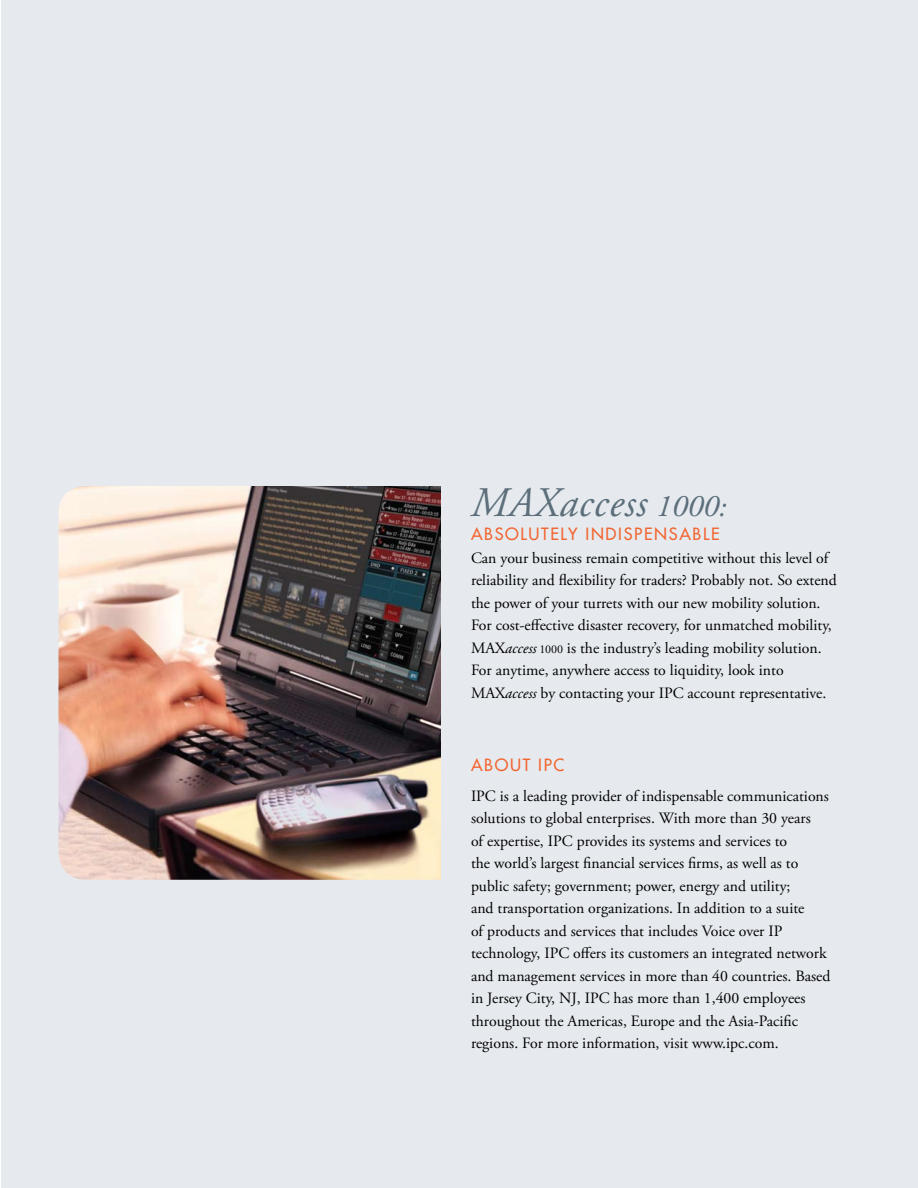
<style>
.page{position:relative;width:918px;height:1188px;background:#fff}
.page>*{position:absolute;margin:0;border:0;box-sizing:border-box;transform-origin:0 0}
.t1{font:italic 42px "Adobe Garamond Pro";letter-spacing:.02em;color:#5c6f7b}
.t2{font:16.5px "Futura";letter-spacing:.1em;color:#f26631}
.t3{font:15.75px/22.5px "Adobe Garamond Pro";color:#000}
.s1{font-size:31.5px}
.s2{font-style:italic}
.s3{font-size:12px}
</style>
<div class="page">
<div style="left:2px;top:0;width:916px;height:1188px;background:#e6eaee"></div>
<img style="left:58px;top:486px;width:383px;height:394px">
<h1 class="t1" style="left:471px;top:478px;width:257px">MAXaccess <span class="s1">1000:</span></h1>
<p class="t2" style="left:471px;top:524px;width:250px">ABSOLUTELY INDISPENSABLE</p>
<p class="t3" style="left:471px;top:547px;width:367px">Can your business remain competitive without this level of reliability and flexibility for traders? Probably not. So extend the power of your turrets with our new mobility solution.<br>For cost-effective disaster recovery, for unmatched mobility, MAX<span class="s2">access</span> <span class="s3">1000</span> is the industry’s leading mobility solution.<br>For anytime, anywhere access to liquidity, look into MAX<span class="s2">access</span> by contacting your IPC account representative.</p>
<p class="t2" style="left:471px;top:755px;width:94px">ABOUT IPC</p>
<p class="t3" style="left:471px;top:785px;width:361px">IPC is a leading provider of indispensable communications solutions to global enterprises. With more than 30 years<br>of expertise, IPC provides its systems and services to<br>the world’s largest financial services firms, as well as to public safety; government; power, energy and utility;<br>and transportation organizations. In addition to a suite<br>of products and services that includes Voice over IP technology, IPC offers its customers an integrated network and management services in more than 40 countries. Based in Jersey City, NJ, IPC has more than 1,400 employees throughout the Americas, Europe and the Asia-Pacific regions. For more information, visit www.ipc.com.</p>
</div>
